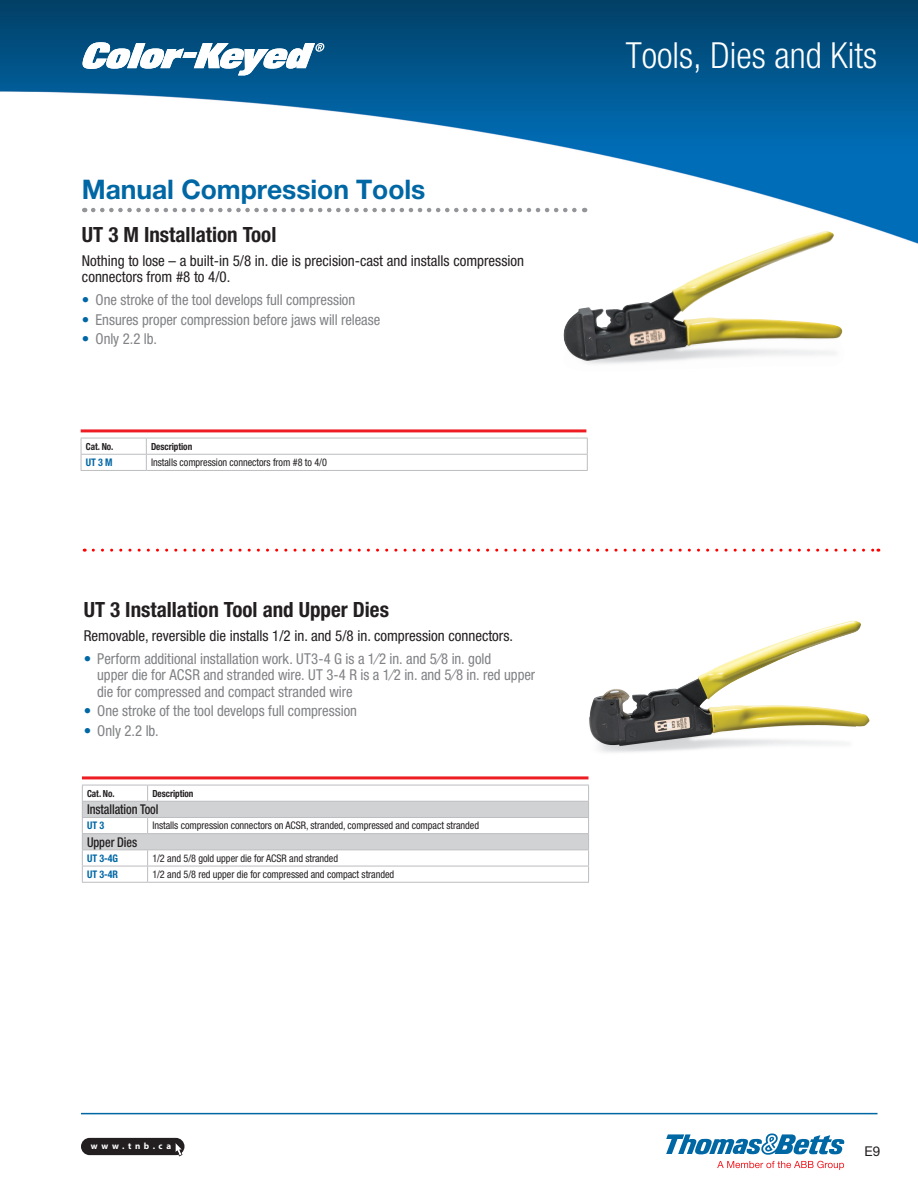
<style>
.page{position:relative;width:918px;height:1188px;background:#fff}
.page>*{position:absolute;margin:0;border:0;box-sizing:border-box;transform-origin:0 0}
.t1{font:300 condensed 36px "Helvetica Neue LT Std";color:#fff}
.t2{font:700 27px "Helvetica Neue LT Std";letter-spacing:-.005em;color:#0067a5}
.t3{font:700 condensed 21px "Helvetica Neue LT Std";color:#231f20}
.t4{font:condensed 15px/16.5px "Helvetica Neue LT Std";color:#808285}
.t5{font:condensed 15px/16.5px "Helvetica Neue LT Std";color:#231f20}
.t6{font:500 condensed 13.5px "Helvetica Neue LT Std";letter-spacing:-.005em;color:#231f20;scale:.9 1}
.t7{font:13.5px "Helvetica Neue LT Std";color:#231f20}
.t8{font:condensed 10.5px "Helvetica Neue LT Std";letter-spacing:-.005em;color:#231f20}
.t9{font:700 condensed 10.5px "Helvetica Neue LT Std";letter-spacing:-.005em;color:#0067a5;scale:.95 1}
.t10{font:700 condensed 9.75px "Helvetica Neue LT Std";letter-spacing:-.005em;color:#231f20;scale:.94 1}
.t11{font:700 9px "Myriad Pro";letter-spacing:.405em;color:#fff}
.s1{font-weight:700;font-stretch:normal;color:#0067a5}
</style>
<div class="page">
<img style="left:0;top:0;width:918px;height:244px">
<div style="left:81px;top:1138px;width:103px;height:17px;background:#231f20;border-radius:9px"></div>
<svg style="left:175px;top:1143px;width:8px;height:13px"></svg>
<hr style="left:81px;top:1113px;width:797px;height:1px;background:#0067a5">
<svg style="left:81px;top:42px;width:244px;height:33px"></svg>
<svg style="left:717px;top:1161px;width:127px;height:9px"></svg>
<svg style="left:666px;top:1133px;width:178px;height:22px"></svg>
<img style="left:559px;top:231px;width:286px;height:133px">
<hr style="left:81px;top:429px;width:505px;height:3px;background:#ee1d23">
<hr style="left:81px;top:438px;width:65px;height:1px;background:#bcbdc0">
<hr style="left:146px;top:438px;width:442px;height:1px;background:#bcbdc0">
<hr style="left:81px;top:454px;width:65px;height:1px;background:#bcbdc0">
<svg style="left:81px;top:438px;width:1px;height:32px"></svg>
<hr style="left:146px;top:454px;width:442px;height:1px;background:#bcbdc0">
<svg style="left:146px;top:438px;width:1px;height:32px"></svg>
<svg style="left:587px;top:438px;width:1px;height:32px"></svg>
<hr style="left:81px;top:470px;width:65px;height:1px;background:#bcbdc0">
<hr style="left:146px;top:470px;width:442px;height:1px;background:#bcbdc0">
<img style="left:589px;top:621px;width:281px;height:132px">
<svg style="left:82px;top:779px;width:506px;height:6px"></svg>
<hr style="left:82px;top:776px;width:506px;height:3px;background:#ee1d23">
<svg style="left:82px;top:785px;width:507px;height:97px"></svg>
<hr style="left:82px;top:882px;width:66px;height:1px;background:#bcbdc0">
<hr style="left:148px;top:882px;width:441px;height:1px;background:#bcbdc0">
<svg style="left:93px;top:208px;width:492px;height:4px"></svg>
<svg style="left:93px;top:549px;width:786px;height:3px"></svg>
<h2 class="t2" style="left:82px;top:173px;width:345px">Manual Compression Tools</h2>
<h3 class="t3" style="left:82px;top:222px;width:196px">UT 3 M Installation Tool</h3>
<p class="t5" style="left:82px;top:252px;width:444px">Nothing to lose – a built-in 5/8 in. die is precision-cast and installs compression connectors from #8 to 4/0.</p>
<p class="t4" style="left:82px;top:292px;width:275px"><span class="s1">•</span> One stroke of the tool develops full compression</p>
<p class="t4" style="left:82px;top:311px;width:300px"><span class="s1">•</span> Ensures proper compression before jaws will release</p>
<p class="t4" style="left:82px;top:331px;width:76px"><span class="s1">•</span> Only 2.2 lb.</p>
<p class="t10" style="left:86px;top:440px;width:31px">Cat. No.</p>
<p class="t10" style="left:151px;top:440px;width:45px">Description</p>
<p class="t9" style="left:86px;top:456px;width:30px">UT 3 M</p>
<p class="t8" style="left:151px;top:456px;width:177px">Installs compression connectors from #8 to 4/0</p>
<h3 class="t3" style="left:84px;top:597px;width:307px">UT 3 Installation Tool and Upper Dies</h3>
<p class="t5" style="left:84px;top:627px;width:431px">Removable, reversible die installs 1/2 in. and 5/8 in. compression connectors.</p>
<p class="t4" style="left:97px;top:650px;width:439px;text-indent:-13px"><span class="s1">•</span> Perform additional installation work. UT3-4 G is a 1⁄2 in. and 5⁄8 in. gold<br>upper die for ACSR and stranded wire. UT 3-4 R is a 1⁄2 in. and 5⁄8 in. red upper die for compressed and compact stranded wire</p>
<p class="t4" style="left:84px;top:703px;width:275px"><span class="s1">•</span> One stroke of the tool develops full compression</p>
<p class="t4" style="left:84px;top:722px;width:76px"><span class="s1">•</span> Only 2.2 lb.</p>
<p class="t10" style="left:87px;top:787px;width:31px">Cat. No.</p>
<p class="t10" style="left:152px;top:787px;width:45px">Description</p>
<p class="t6" style="left:87px;top:801px;width:81px">Installation Tool</p>
<p class="t9" style="left:87px;top:819px;width:20px">UT 3</p>
<p class="t8" style="left:152px;top:820px;width:328px">Installs compression connectors on ACSR, stranded, compressed and compact stranded</p>
<p class="t6" style="left:87px;top:834px;width:57px">Upper Dies</p>
<p class="t9" style="left:87px;top:852px;width:34px">UT 3-4G</p>
<p class="t8" style="left:152px;top:852px;width:187px">1/2 and 5/8 gold upper die for ACSR and stranded</p>
<p class="t9" style="left:87px;top:868px;width:34px">UT 3-4R</p>
<p class="t8" style="left:152px;top:868px;width:243px">1/2 and 5/8 red upper die for compressed and compact stranded</p>
<h1 class="t1" style="left:626px;top:34px;width:253px">Tools, Dies and Kits</h1>
<p class="t11" style="left:91px;top:1140px;width:82px">www.tnb.ca</p>
<p class="t7" style="left:865px;top:1144px;width:17px">E9</p>
</div>
